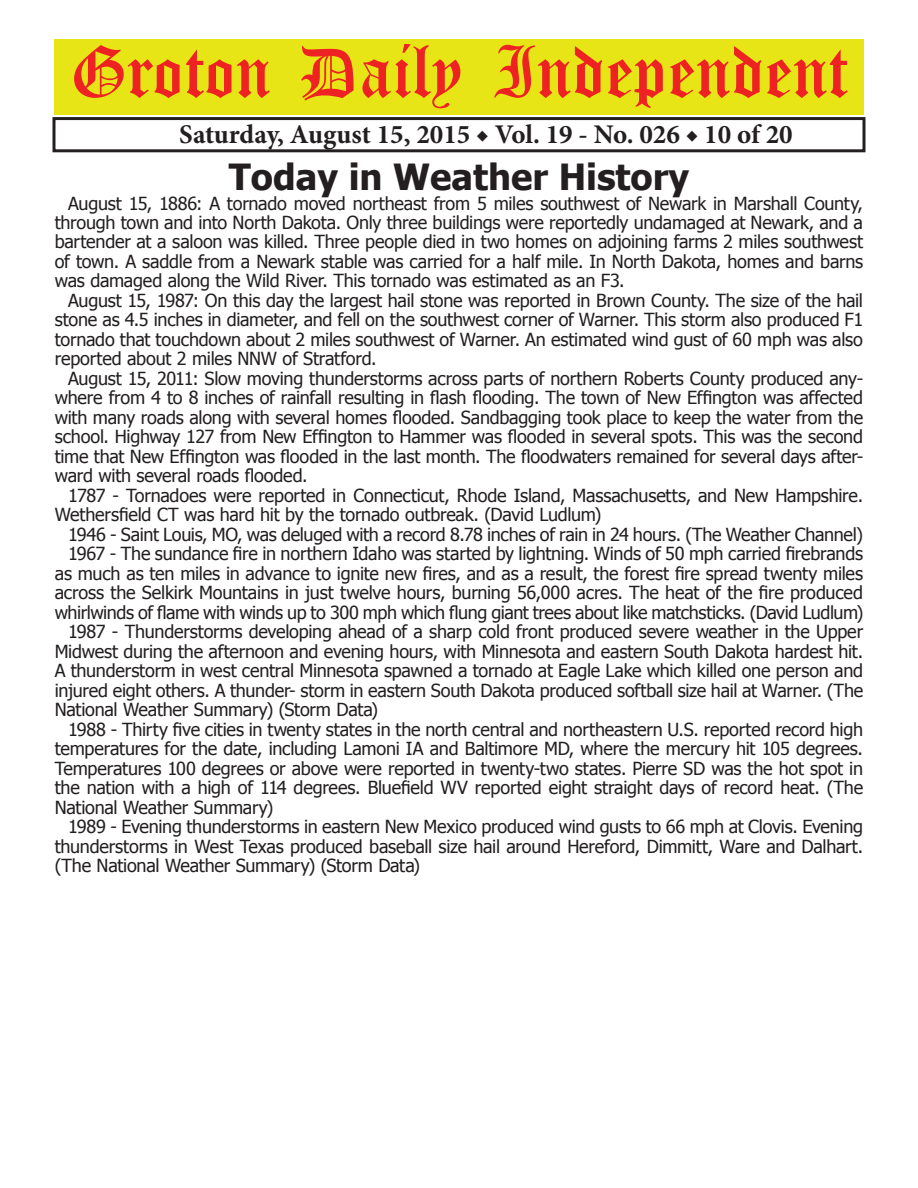
<style>
.page{position:relative;width:918px;height:1188px;background:#fff}
.page>*{position:absolute;margin:0;border:0;box-sizing:border-box;transform-origin:0 0}
.t1{font:54px "Old English Five";color:#ee2123}
.t2{font:700 36px "Tahoma";color:#231f20}
.t3{font:700 27px "Minion Pro";color:#231f20}
.t4{font:18px/19.5px "Tahoma";letter-spacing:-.015em;color:#231f20;text-align:justify}
</style>
<div class="page">
<div style="left:52px;top:117px;width:814px;height:35px;border:3px solid #231f20"></div>
<div style="left:54px;top:40px;width:810px;height:75px;background:#e7e515"></div>
<h1 class="t1" style="left:70px;top:47px;width:779px">Groton Daily Independent</h1>
<h3 class="t3" style="left:179px;top:116px;width:615px">Saturday, August 15, 2015 ◆ Vol. 19 - No. 026 ◆ 10 of 20</h3>
<h2 class="t2" style="left:229px;top:152px;width:462px">Today in Weather History</h2>
<p class="t4" style="left:55px;top:192px;width:810px;text-indent:14px">August 15, 1886: A tornado moved northeast from 5 miles southwest of Newark in Marshall County, through town and into North Dakota. Only three buildings were reportedly undamaged at Newark, and a bartender at a saloon was killed. Three people died in two homes on adjoining farms 2 miles southwest of town. A saddle from a Newark stable was carried for a half mile. In North Dakota, homes and barns was damaged along the Wild River. This tornado was estimated as an F3.</p>
<p class="t4" style="left:55px;top:290px;width:810px;text-indent:14px">August 15, 1987: On this day the largest hail stone was reported in Brown County. The size of the hail stone as 4.5 inches in diameter, and fell on the southwest corner of Warner. This storm also produced F1 tornado that touchdown about 2 miles southwest of Warner. An estimated wind gust of 60 mph was also reported about 2 miles NNW of Stratford.</p>
<p class="t4" style="left:55px;top:368px;width:810px;text-indent:14px">August 15, 2011: Slow moving thunderstorms across parts of northern Roberts County produced any&shy;where from 4 to 8 inches of rainfall resulting in flash flooding. The town of New Effington was affected with many roads along with several homes flooded. Sandbagging took place to keep the water from the school. Highway 127 from New Effington to Hammer was flooded in several spots. This was the second time that New Effington was flooded in the last month. The floodwaters remained for several days after&shy;ward with several roads flooded.</p>
<p class="t4" style="left:55px;top:485px;width:810px;text-indent:14px">1787 - Tornadoes were reported in Connecticut, Rhode Island, Massachusetts, and New Hampshire.<br>Wethersfield CT was hard hit by the tornado outbreak. (David Ludlum)</p>
<p class="t4" style="left:68px;top:524px;width:796px">1946 - Saint Louis, MO, was deluged with a record 8.78 inches of rain in 24 hours. (The Weather Channel)</p>
<p class="t4" style="left:68px;top:543px;width:797px">1967 - The sundance fire in northern Idaho was started by lightning. Winds of 50 mph carried firebrands</p>
<p class="t4" style="left:55px;top:563px;width:810px">as much as ten miles in advance to ignite new fires, and as a result, the forest fire spread twenty miles</p>
<p class="t4" style="left:55px;top:582px;width:810px">across the Selkirk Mountains in just twelve hours, burning 56,000 acres. The heat of the fire produced</p>
<p class="t4" style="left:55px;top:602px;width:810px">whirlwinds of flame with winds up to 300 mph which flung giant trees about like matchsticks. (David Ludlum)</p>
<p class="t4" style="left:68px;top:621px;width:796px">1987 - Thunderstorms developing ahead of a sharp cold front produced severe weather in the Upper</p>
<p class="t4" style="left:55px;top:641px;width:810px">Midwest during the afternoon and evening hours, with Minnesota and eastern South Dakota hardest hit.</p>
<p class="t4" style="left:55px;top:660px;width:810px">A thunderstorm in west central Minnesota spawned a tornado at Eagle Lake which killed one person and</p>
<p class="t4" style="left:55px;top:680px;width:810px">injured eight others. A thunder- storm in eastern South Dakota produced softball size hail at Warner. (The</p>
<p class="t4" style="left:55px;top:699px;width:325px">National Weather Summary) (Storm Data)</p>
<p class="t4" style="left:68px;top:719px;width:796px">1988 - Thirty five cities in twenty states in the north central and northeastern U.S. reported record high</p>
<p class="t4" style="left:55px;top:738px;width:810px">temperatures for the date, including Lamoni IA and Baltimore MD, where the mercury hit 105 degrees.</p>
<p class="t4" style="left:55px;top:758px;width:810px">Temperatures 100 degrees or above were reported in twenty-two states. Pierre SD was the hot spot in</p>
<p class="t4" style="left:55px;top:777px;width:810px">the nation with a high of 114 degrees. Bluefield WV reported eight straight days of record heat. (The</p>
<p class="t4" style="left:55px;top:797px;width:220px">National Weather Summary)</p>
<p class="t4" style="left:68px;top:816px;width:796px">1989 - Evening thunderstorms in eastern New Mexico produced wind gusts to 66 mph at Clovis. Evening</p>
<p class="t4" style="left:55px;top:836px;width:810px">thunderstorms in West Texas produced baseball size hail around Hereford, Dimmitt, Ware and Dalhart.</p>
<p class="t4" style="left:55px;top:855px;width:367px">(The National Weather Summary) (Storm Data)</p>
</div>
